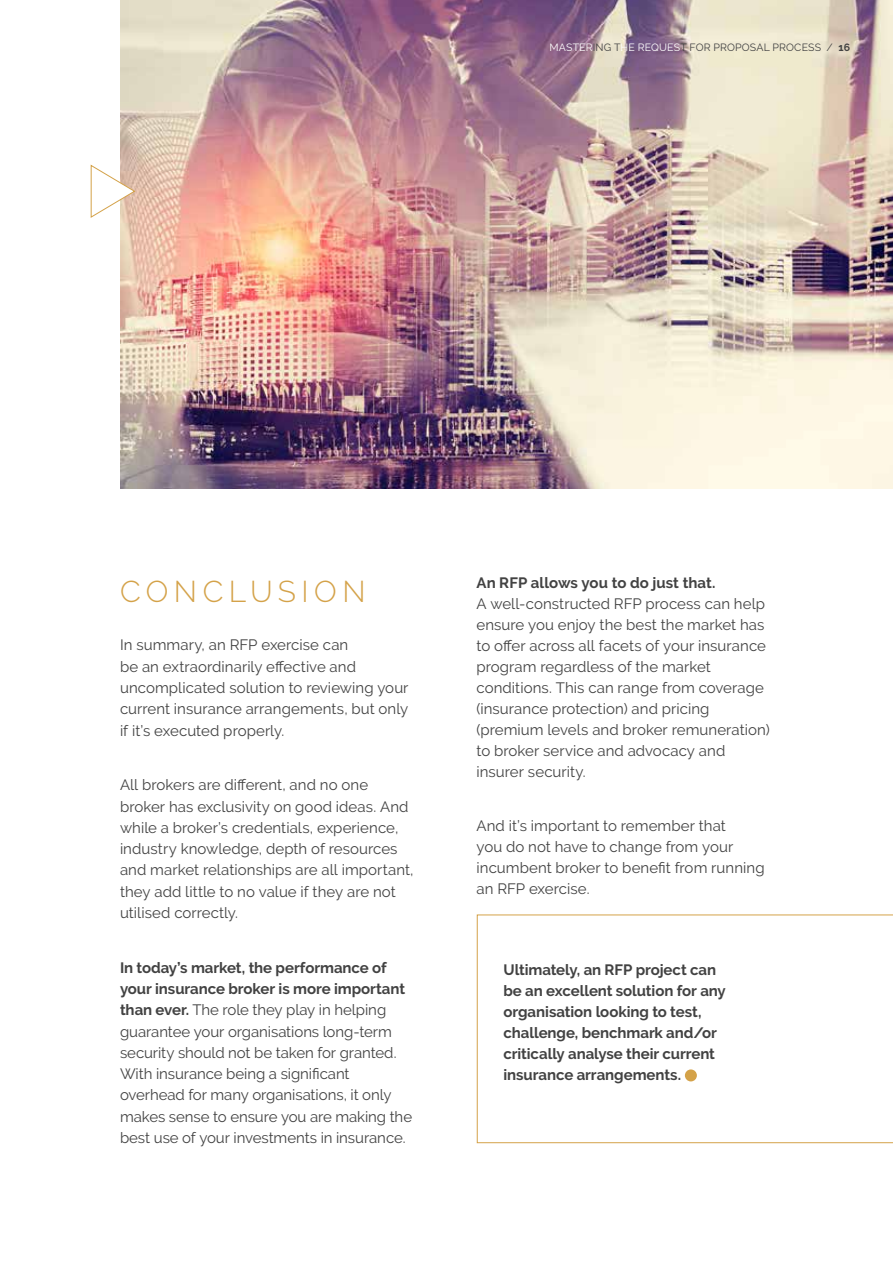
<style>
.page{position:relative;width:893px;height:1263px;background:#fff}
.page>*{position:absolute;margin:0;border:0;box-sizing:border-box;transform-origin:0 0}
.t1{font:300 30px "Raleway";letter-spacing:.18em;color:#d4a249}
.t2{font:15px/21.3px "Raleway";letter-spacing:.005em;color:#424242}
.t3{font:700 15px/21px "Raleway";letter-spacing:-.005em;color:#424242}
.t4{font:10.5px "Raleway";letter-spacing:.02em;color:#424242}
.s1{color:#fff}
.s2{font-weight:700}
</style>
<div class="page">
<img style="left:121px;top:0;width:772px;height:489px">
<svg style="left:91px;top:165px;width:44px;height:53px"></svg>
<svg style="left:477px;top:915px;width:416px;height:228px"></svg>
<div style="left:685px;top:1069px;width:12px;height:12px;background:#d4a249;border-radius:50%"></div>
<p class="t4" style="left:549px;top:41px;width:302px"><span class="s1">MASTER</span>ING T<span class="s1">HE REQUES</span>T FOR PROPOSAL PROCESS / <span class="s2">16</span></p>
<h1 class="t1" style="left:120px;top:574px;width:247px">CONCLUSION</h1>
<p class="t2" style="left:120px;top:634px;width:290px">In summary, an RFP exercise can<br>be an extraordinarily effective and uncomplicated solution to reviewing your current insurance arrangements, but only if it’s executed properly.</p>
<p class="t2" style="left:120px;top:774px;width:295px">All brokers are different, and no one broker has exclusivity on good ideas. And while a broker’s credentials, experience, industry knowledge, depth of resources and market relationships are all important, they add little to no value if they are not utilised correctly.</p>
<p class="t2" style="left:120px;top:957px;width:294px"><span class="s2">In today’s market, the performance of your insurance broker is more important than ever.</span> The role they play in helping guarantee your organisations long-term security should not be taken for granted.<br>With insurance being a significant overhead for many organisations, it only makes sense to ensure you are making the best use of your investments in insurance.</p>
<p class="t3" style="left:476px;top:572px;width:241px">An RFP allows you to do just that.</p>
<p class="t2" style="left:476px;top:593px;width:295px">A well-constructed RFP process can help ensure you enjoy the best the market has to offer across all facets of your insurance program regardless of the market conditions. This can range from coverage (insurance protection) and pricing (premium levels and broker remuneration) to broker service and advocacy and insurer security.</p>
<p class="t2" style="left:476px;top:815px;width:290px">And it’s important to remember that<br>you do not have to change from your incumbent broker to benefit from running an RFP exercise.</p>
<p class="t3" style="left:503px;top:959px;width:224px">Ultimately, an RFP project can be an excellent solution for any organisation looking to test, challenge, benchmark and/or critically analyse their current insurance arrangements.</p>
</div>
